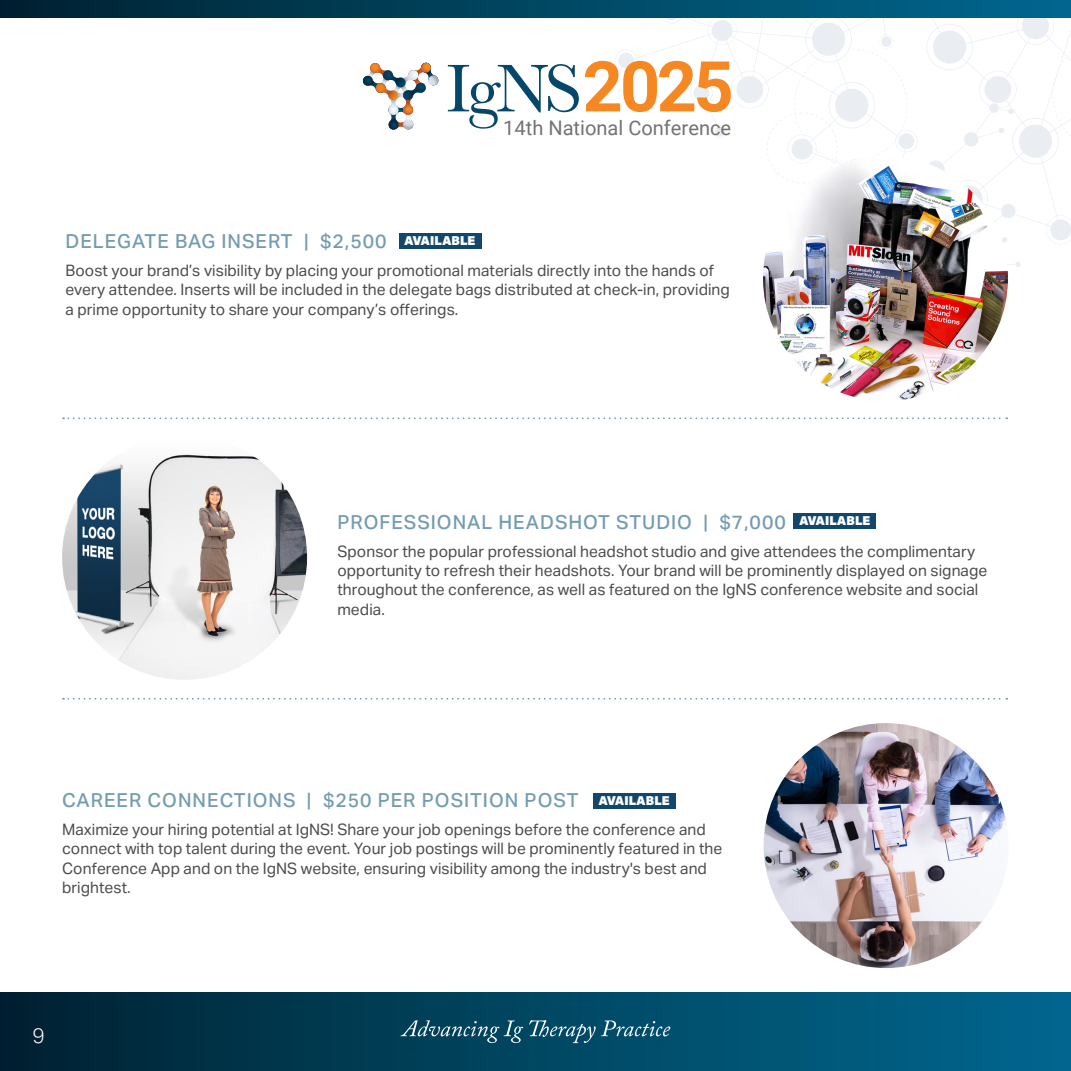
<style>
.page{position:relative;width:1071px;height:1071px;background:#fff}
.page>*{position:absolute;margin:0;border:0;box-sizing:border-box;transform-origin:0 0}
.t1{font:70.17px "Baskerville";color:#05476a}
.t2{font:300 21px "Aktiv Grotesk";color:#fff}
.t3{font:20.12px "Roboto";color:#727373}
.t4{font:500 19.25px "Aktiv Grotesk";letter-spacing:.05em;color:#739cb1}
.t5{font:15.75px/19.2px "Aktiv Grotesk";color:#4b4c4d}
.t6{font:900 12.25px "Aktiv Grotesk";color:#fff}
.s1{font-family:"Roboto";font-weight:700;color:#f58822}
</style>
<div class="page">
<svg style="left:615px;top:18px;width:456px;height:236px"></svg>
<svg style="left:735px;top:18px;width:67px;height:4px"></svg>
<svg style="left:1052px;top:53px;width:19px;height:84px"></svg>
<svg style="left:767px;top:49px;width:254px;height:218px"></svg>
<div style="left:0;top:992px;width:1071px;height:79px;background:linear-gradient(to right,#002332,#016890)"></div>
<div style="left:0;top:0;width:1071px;height:18px;background:linear-gradient(to right,#002332,#016890)"></div>
<svg style="left:401px;top:1020px;width:122px;height:23px;background:#286075"></svg>
<svg style="left:529px;top:1020px;width:141px;height:23px;background:#27667f"></svg>
<svg style="left:362px;top:63px;width:77px;height:67px"></svg>
<img style="left:764px;top:723px;width:245px;height:245px;border-radius:122px">
<svg style="left:63px;top:417px;width:944px;height:2px"></svg>
<svg style="left:63px;top:698px;width:944px;height:2px"></svg>
<img style="left:62px;top:435px;width:245px;height:245px;border-radius:122px">
<img style="left:763px;top:156px;width:245px;height:245px;border-radius:122px">
<div style="left:794px;top:514px;width:82px;height:15px;background:#11476d"></div>
<div style="left:593px;top:793px;width:83px;height:16px;background:#11476d"></div>
<div style="left:399px;top:233px;width:82px;height:15px;background:#11476d"></div>
<p class="t1" style="left:446px;top:44px;width:289px">IgNS<span class="s1">2025</span></p>
<p class="t3" style="left:503px;top:113px;width:230px">14th National Conference</p>
<p class="t4" style="left:65px;top:230px;width:322px">DELEGATE BAG INSERT | $2,500</p>
<p class="t5" style="left:65px;top:261px;width:666px">Boost your brand’s visibility by placing your promotional materials directly into the hands of every attendee. Inserts will be included in the delegate bags distributed at check-in, providing a prime opportunity to share your company’s offerings.</p>
<p class="t6" style="left:404px;top:233px;width:73px">AVAILABLE</p>
<p class="t4" style="left:337px;top:511px;width:450px">PROFESSIONAL HEADSHOT STUDIO | $7,000</p>
<p class="t5" style="left:337px;top:542px;width:652px">Sponsor the popular professional headshot studio and give attendees the complimentary opportunity to refresh their headshots. Your brand will be prominently displayed on signage throughout the conference, as well as featured on the IgNS conference website and social media.</p>
<p class="t6" style="left:799px;top:514px;width:73px">AVAILABLE</p>
<p class="t4" style="left:62px;top:789px;width:518px">CAREER CONNECTIONS | $250 PER POSITION POST</p>
<p class="t5" style="left:62px;top:820px;width:662px">Maximize your hiring potential at IgNS! Share your job openings before the conference and connect with top talent during the event. Your job postings will be prominently featured in the Conference App and on the IgNS website, ensuring visibility among the industry's best and brightest.</p>
<p class="t6" style="left:598px;top:794px;width:73px">AVAILABLE</p>
<p class="t2" style="left:32px;top:1024px;width:14px">9</p>
</div>
